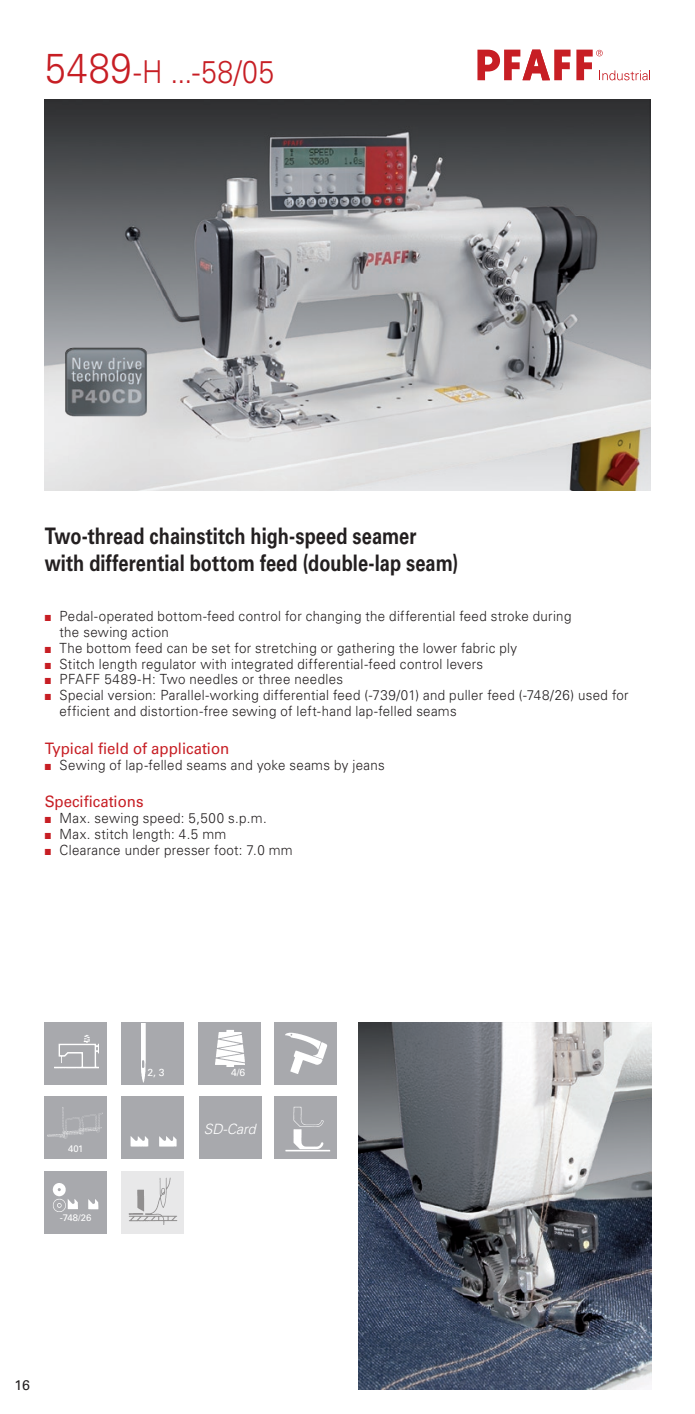
<style>
.page{position:relative;width:695px;height:1414px;background:#fff}
.page>*{position:absolute;margin:0;border:0;box-sizing:border-box;transform-origin:0 0}
.Titel_1{font:300 31.5px "Univers";color:#c71e24;scale:.9 1}
.Zwischenüberschrift{font:700 22.75px/27.3px "Univers";letter-spacing:.005em;color:#231f20;scale:.8 1}
.Subheadline_Univers{font:15.75px "Univers";color:#c71e24;scale:.95 1}
.t1{font:italic 300 14.17px "Univers";color:#fff}
.Einzug_3_mm{font:300 14px/15.8px "Univers";letter-spacing:.025em;color:#231f20;scale:.95 1}
.t2{font:14px "Univers";color:#231f20}
.Piktogramme{font:10.33px "Univers";color:#fff}
.Piktogramme-2{font:9.45px "Univers";color:#fff}
.s1{font-size:42px}
.s2{color:#c71e24}
</style>
<div class="page">
<svg style="left:477px;top:50px;width:173px;height:30px"></svg>
<img style="left:45px;top:99px;width:605px;height:391px">
<img style="left:358px;top:1022px;width:293px;height:367px">
<img style="left:64px;top:347px;width:84px;height:70px">
<div style="left:45px;top:1022px;width:62px;height:62px;background:#a8a9ad"></div>
<img style="left:54px;top:1035px;width:45px;height:34px">
<div style="left:198px;top:1022px;width:63px;height:62px;background:#a8a9ad"></div>
<img style="left:215px;top:1030px;width:29px;height:37px">
<div style="left:274px;top:1096px;width:63px;height:63px;background:#a8a9ad"></div>
<img style="left:285px;top:1107px;width:45px;height:45px">
<div style="left:45px;top:1096px;width:62px;height:63px;background:#a8a9ad"></div>
<img style="left:47px;top:1107px;width:56px;height:31px">
<div style="left:274px;top:1022px;width:63px;height:62px;background:#a8a9ad"></div>
<img style="left:285px;top:1032px;width:43px;height:42px">
<div style="left:122px;top:1096px;width:62px;height:63px;background:#a8a9ad"></div>
<img style="left:130px;top:1136px;width:47px;height:11px">
<div style="left:45px;top:1171px;width:62px;height:62px;background:#a8a9ad"></div>
<img style="left:53px;top:1183px;width:45px;height:28px">
<div style="left:122px;top:1022px;width:62px;height:62px;background:#a8a9ad"></div>
<img style="left:142px;top:1023px;width:4px;height:60px">
<div style="left:199px;top:1096px;width:62px;height:63px;background:#a8a9ad"></div>
<div style="left:122px;top:1171px;width:62px;height:62px;background:#e8e8e9"></div>
<img style="left:129px;top:1177px;width:48px;height:48px">
<p class="Titel_1" style="left:45px;top:53px;width:256px"><span class="s1">5489</span>-H ...-58/05</p>
<p class="Zwischenüberschrift" style="left:45px;top:522px;width:518px">Two-thread chainstitch high-speed seamer with differential bottom feed (double-lap seam)</p>
<p class="Einzug_3_mm" style="left:60px;top:609px;width:540px;text-indent:-15px"><span class="s2">■</span> Pedal-operated bottom-feed control for changing the differential feed stroke during the sewing action</p>
<p class="Einzug_3_mm" style="left:45px;top:640px;width:499px"><span class="s2">■</span> The bottom feed can be set for stretching or gathering the lower fabric ply</p>
<p class="Einzug_3_mm" style="left:45px;top:656px;width:463px"><span class="s2">■</span> Stitch length regulator with integrated differential-feed control levers</p>
<p class="Einzug_3_mm" style="left:45px;top:672px;width:315px"><span class="s2">■</span> PFAFF 5489-H: Two needles or three needles</p>
<p class="Einzug_3_mm" style="left:60px;top:687px;width:600px;text-indent:-15px"><span class="s2">■</span> Special version: Parallel-working differential feed (-739/01) and puller feed (-748/26) used for efficient and distortion-free sewing of left-hand lap-felled seams</p>
<p class="Subheadline_Univers" style="left:45px;top:739px;width:196px">Typical field of application</p>
<p class="Einzug_3_mm" style="left:45px;top:757px;width:359px"><span class="s2">■</span> Sewing of lap-felled seams and yoke seams by jeans</p>
<p class="Subheadline_Univers" style="left:45px;top:792px;width:106px">Specifications</p>
<p class="Einzug_3_mm" style="left:45px;top:810px;width:235px"><span class="s2">■</span> Max. sewing speed: 5,500 s.p.m.</p>
<p class="Einzug_3_mm" style="left:45px;top:826px;width:193px"><span class="s2">■</span> Max. stitch length: 4.5 mm</p>
<p class="Einzug_3_mm" style="left:45px;top:842px;width:262px"><span class="s2">■</span> Clearance under presser foot: 7.0 mm</p>
<p class="Piktogramme-2" style="left:68px;top:1143px;width:17px">401</p>
<p class="Piktogramme-2" style="left:60px;top:1212px;width:33px">-748/26</p>
<p class="Piktogramme" style="left:147px;top:1066px;width:19px">2, 3</p>
<p class="Piktogramme" style="left:231px;top:1066px;width:16px">4/6</p>
<p class="t1" style="left:204px;top:1120px;width:53px">SD-Card</p>
<p class="t2" style="left:15px;top:1377px;width:17px">16</p>
</div>
